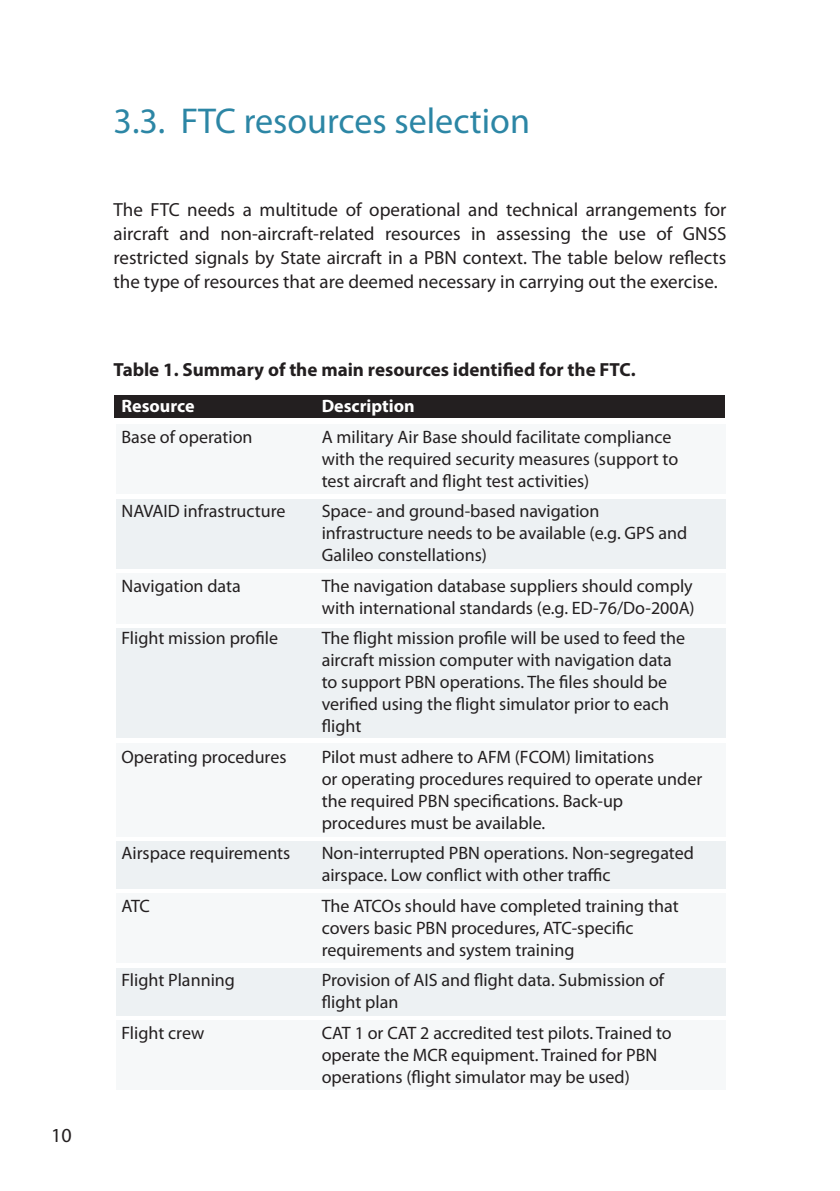
<style>
.page{position:relative;width:840px;height:1191px;background:#fff}
.page>*{position:absolute;margin:0;border:0;box-sizing:border-box;transform-origin:0 0}
.t1{font:36px "Myriad Pro";color:#2c86a5}
.t2{font:20px "Myriad Pro";color:#231f20}
.t3{font:19px/24px "Myriad Pro";color:#231f20;text-align:justify}
.t4{font:700 19px "Myriad Pro";color:#231f20}
.t5{font:18px/22px "Myriad Pro";color:#231f20}
.t6{font:700 18px "Myriad Pro";color:#fff}
</style>
<div class="page">
<div style="left:115px;top:424px;width:610px;height:70px;background:#f6f8f9"></div>
<div style="left:115px;top:573px;width:610px;height:51px;background:#f6f8f9"></div>
<div style="left:115px;top:742px;width:610px;height:94px;background:#f6f8f9"></div>
<div style="left:115px;top:893px;width:610px;height:70px;background:#f6f8f9"></div>
<div style="left:115px;top:1020px;width:610px;height:69px;background:#f6f8f9"></div>
<div style="left:115px;top:499px;width:610px;height:69px;background:#edf1f3"></div>
<div style="left:115px;top:629px;width:610px;height:109px;background:#edf1f3"></div>
<div style="left:115px;top:841px;width:610px;height:47px;background:#edf1f3"></div>
<div style="left:115px;top:968px;width:610px;height:47px;background:#edf1f3"></div>
<div style="left:114px;top:396px;width:611px;height:22px;background:#231f20"></div>
<p class="t2" style="left:51px;top:1124px;width:22px">10</p>
<p class="t1" style="left:113px;top:102px;width:418px">3.3. FTC resources selection</p>
<p class="t3" style="left:113px;top:198px;width:614px">The FTC needs a multitude of operational and technical arrangements for aircraft and non-aircraft-related resources in assessing the use of GNSS restricted signals by State aircraft in a PBN context. The table below reflects the type of resources that are deemed necessary in carrying out the exercise.</p>
<p class="t4" style="left:113px;top:357px;width:523px">Table 1. Summary of the main resources identified for the FTC.</p>
<p class="t6" style="left:121px;top:394px;width:74px">Resource</p>
<p class="t6" style="left:321px;top:394px;width:94px">Description</p>
<p class="t5" style="left:121px;top:426px;width:132px">Base of operation</p>
<p class="t5" style="left:321px;top:426px;width:358px">A military Air Base should facilitate compliance with the required security measures (support to test aircraft and flight test activities)</p>
<p class="t5" style="left:121px;top:500px;width:165px">NAVAID infrastructure</p>
<p class="t5" style="left:321px;top:500px;width:367px">Space- and ground-based navigation infrastructure needs to be available (e.g. GPS and<br>Galileo constellations)</p>
<p class="t5" style="left:121px;top:575px;width:121px">Navigation data</p>
<p class="t5" style="left:321px;top:575px;width:374px">The navigation database suppliers should comply with international standards (e.g. ED-76/Do-200A)</p>
<p class="t5" style="left:121px;top:627px;width:158px">Flight mission profile</p>
<p class="t5" style="left:321px;top:627px;width:365px">The flight mission profile will be used to feed the aircraft mission computer with navigation data to support PBN operations. The files should be verified using the flight simulator prior to each flight</p>
<p class="t5" style="left:121px;top:746px;width:166px">Operating procedures</p>
<p class="t5" style="left:321px;top:746px;width:382px">Pilot must adhere to AFM (FCOM) limitations<br>or operating procedures required to operate under the required PBN specifications. Back-up procedures must be available.</p>
<p class="t5" style="left:121px;top:842px;width:170px">Airspace requirements</p>
<p class="t5" style="left:321px;top:842px;width:373px">Non-interrupted PBN operations. Non-segregated airspace. Low conflict with other traffic</p>
<p class="t5" style="left:121px;top:895px;width:30px">ATC</p>
<p class="t5" style="left:321px;top:895px;width:358px">The ATCOs should have completed training that covers basic PBN procedures, ATC-specific requirements and system training</p>
<p class="t5" style="left:121px;top:969px;width:115px">Flight Planning</p>
<p class="t5" style="left:321px;top:969px;width:344px">Provision of AIS and flight data. Submission of flight plan</p>
<p class="t5" style="left:121px;top:1022px;width:84px">Flight crew</p>
<p class="t5" style="left:321px;top:1022px;width:351px">CAT 1 or CAT 2 accredited test pilots. Trained to operate the MCR equipment. Trained for PBN operations (flight simulator may be used)</p>
</div>
